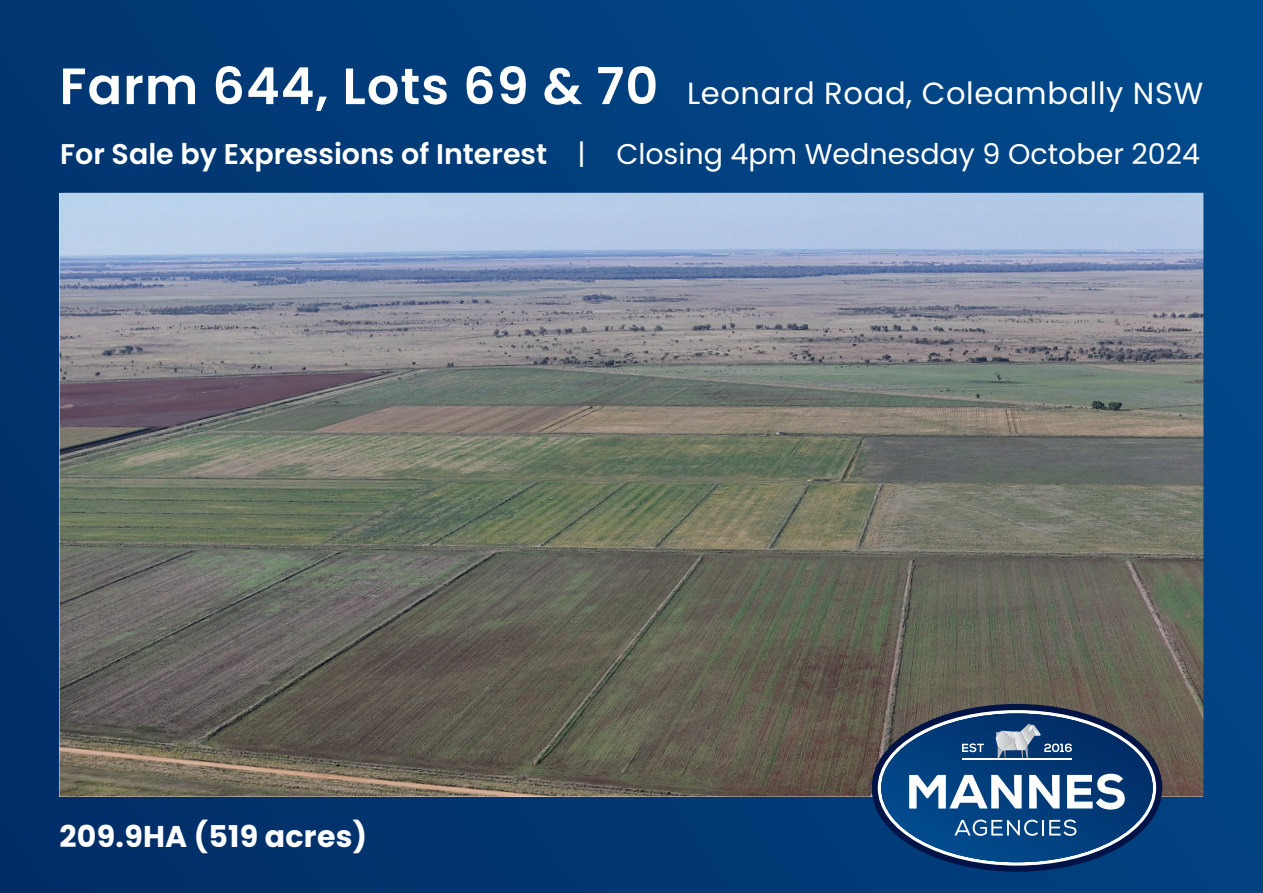
<style>
.page{position:relative;width:1263px;height:893px;background:#fff}
.page>*{position:absolute;margin:0;border:0;box-sizing:border-box;transform-origin:0 0}
.t1{font:30.6px "Poppins";letter-spacing:.02em;color:#fff}
.t2{font:700 30px "Poppins";letter-spacing:.01em;color:#fff}
.t3{font:28.5px "Poppins";color:#fff}
.s1{font-weight:600;font-size:51px}
.s2{font-weight:600}
</style>
<div class="page">
<div style="left:0;top:0;width:1263px;height:893px;background:linear-gradient(to right,#01326c,#01498b)"></div>
<img style="left:60px;top:193px;width:1143px;height:604px">
<svg style="left:872px;top:704px;width:290px;height:168px"></svg>
<svg style="left:878px;top:710px;width:278px;height:155px"></svg>
<hr style="left:962px;top:758px;width:110px;height:1px;background:#fff">
<p class="t1" style="left:60px;top:76px;width:1145px"><span class="s1">Farm 644, Lots 69 &amp; 70</span> Leonard Road, Coleambally NSW</p>
<p class="t3" style="left:60px;top:137px;width:1141px"><span class="s2">For Sale by Expressions of Interest</span> | Closing 4pm Wednesday 9 October 2024</p>
<p class="t2" style="left:60px;top:819px;width:309px">209.9HA (519 acres)</p>
</div>
